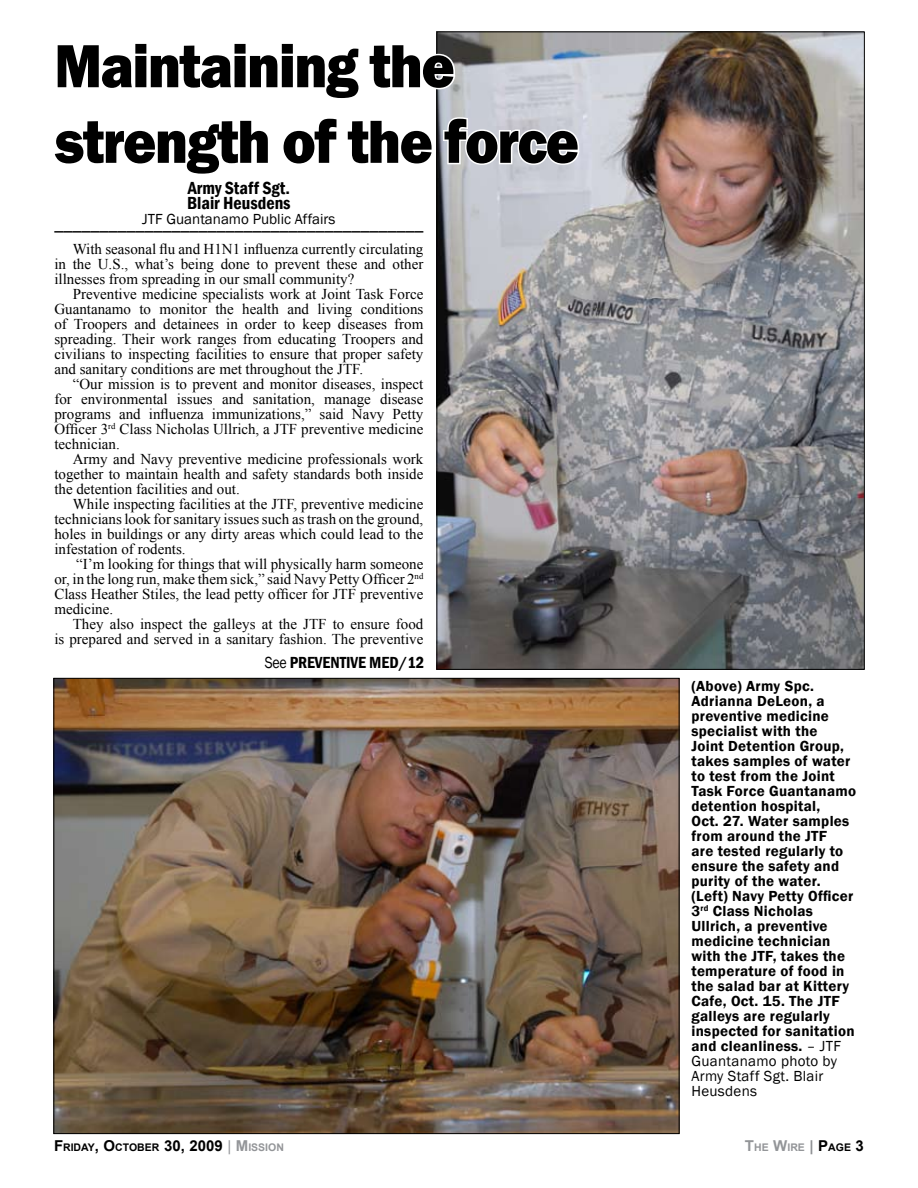
<style>
.page{position:relative;width:918px;height:1188px;background:#fff}
.page>*{position:absolute;margin:0;border:0;box-sizing:border-box;transform-origin:0 0}
.t1{font:800 63px/75.6px "Franklin Gothic";letter-spacing:-.025em;color:#000;scale:.9 1}
.t2{font:18px "Franklin Gothic";color:#000}
.t3{font:600 condensed 18px/15px "Franklin Gothic";color:#000}
.t4{font:600 condensed 16.5px "Franklin Gothic";color:#000}
.t5{font:15px/15px "Times New Roman";color:#000;text-align:justify}
.t6{font:600 15px/15px "Franklin Gothic";letter-spacing:.02em;color:#000}
.t7{font:15px "Franklin Gothic";color:#000}
.t8{font:700 10.5px "Arial";color:#000}
.t9{font:700 10.5px "Arial";color:#939598}
.s1{font-weight:400;font-stretch:normal}
.s2{font-weight:400}
.s3{font-size:15px}
.s4{font-weight:400;font-size:15px;color:#939598}
.s5{font-size:15px;color:#939598}
.s6{color:#939598}
.s7{font-size:15px;color:#8f9194}
.s8{font-size:15px;color:#000}
.s9{color:#000}
</style>
<div class="page">
<img style="left:55px;top:680px;width:623px;height:452px">
<img style="left:438px;top:33px;width:425px;height:635px">
<svg style="left:436px;top:31px;width:21px;height:70px"></svg>
<svg style="left:442px;top:116px;width:139px;height:50px"></svg>
<h1 class="t1" style="left:54px;top:28px;width:584px">Maintaining the strength of the force</h1>
<p class="t3" style="left:187px;top:181px;width:105px">Army Staff Sgt.<br>Blair Heusdens</p>
<p class="t7" style="left:142px;top:210px;width:195px">JTF Guantanamo Public Affairs</p>
<p class="t2" style="left:54px;top:213px;width:370px">_________________________________________</p>
<p class="t5" style="left:54px;top:242px;width:371px;text-indent:18px">With seasonal flu and H1N1 influenza currently circulating in the U.S., what’s being done to prevent these and other illnesses from spreading in our small community?</p>
<p class="t5" style="left:54px;top:287px;width:371px;text-indent:18px">Preventive medicine specialists work at Joint Task Force Guantanamo to monitor the health and living conditions of Troopers and detainees in order to keep diseases from spreading. Their work ranges from educating Troopers and civilians to inspecting facilities to ensure that proper safety and sanitary conditions are met throughout the JTF.</p>
<p class="t5" style="left:54px;top:377px;width:371px;text-indent:18px">“Our mission is to prevent and monitor diseases, inspect for environmental issues and sanitation, manage disease programs and influenza immunizations,” said Navy Petty Officer 3<sup>rd</sup> Class Nicholas Ullrich, a JTF preventive medicine technician.</p>
<p class="t5" style="left:54px;top:452px;width:370px;text-indent:18px">Army and Navy preventive medicine professionals work together to maintain health and safety standards both inside the detention facilities and out.</p>
<p class="t5" style="left:54px;top:497px;width:371px;text-indent:18px">While inspecting facilities at the JTF, preventive medicine technicians look for sanitary issues such as trash on the ground, holes in buildings or any dirty areas which could lead to the infestation of rodents.</p>
<p class="t5" style="left:54px;top:557px;width:371px;text-indent:22px">“I’m looking for things that will physically harm someone or, in the long run, make them sick,” said Navy Petty Officer 2<sup>nd </sup>Class Heather Stiles, the lead petty officer for JTF preventive medicine.</p>
<p class="t5" style="left:54px;top:617px;width:371px;text-align:right">They also inspect the galleys at the JTF to ensure food<br>is prepared and served in a sanitary fashion. The preventive</p>
<p class="t4" style="left:265px;top:651px;width:161px"><span class="s1">See</span> PREVENTIVE MED/12</p>
<p class="t6" style="left:691px;top:679px;width:166px">(Above) Army Spc.<br>Adrianna DeLeon, a preventive medicine specialist with the<br>Joint Detention Group, takes samples of water to test from the Joint<br>Task Force Guantanamo detention hospital,<br>Oct. 27. Water samples from around the JTF<br>are tested regularly to ensure the safety and purity of the water. (Left) Navy Petty Officer<br>3<sup>rd</sup> Class Nicholas<br>Ullrich, a preventive medicine technician with the JTF, takes the temperature of food in the salad bar at Kittery<br>Cafe, Oct. 15. The JTF galleys are regularly inspected for sanitation and cleanliness. <span class="s2">– JTF<br>Guantanamo photo by<br>Army Staff Sgt. Blair<br>Heusdens</span></p>
<p class="t8" style="left:54px;top:1141px;width:231px"><span class="s3">F</span>RIDAY<span class="s3">, O</span>CTOBER <span class="s3">30, 2009</span> <span class="s4">|</span> <span class="s5">M</span><span class="s6">ISSION</span></p>
<p class="t9" style="left:745px;top:1141px;width:121px"><span class="s3">T</span>HE <span class="s3">W</span>IRE <span class="s7">|</span> <span class="s8">P</span><span class="s9">AGE</span> <span class="s8">3</span></p>
</div>
